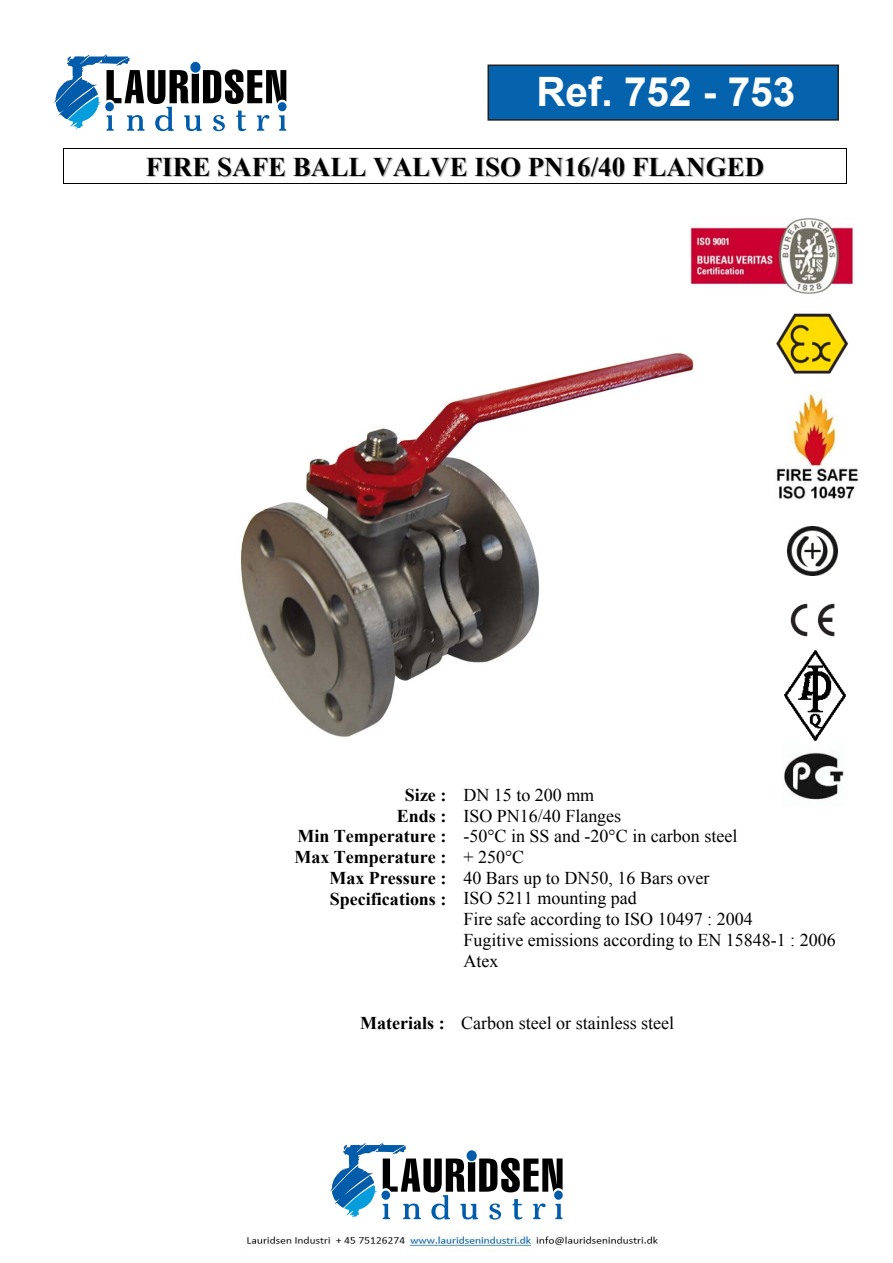
<style>
.page{position:relative;width:893px;height:1263px;background:#fff}
.page>*{position:absolute;margin:0;border:0;box-sizing:border-box;transform-origin:0 0}
.t1{font:700 40.5px "Arial";color:#fff}
.t2{font:700 36px "Times New Roman";color:#fff}
.t3{font:700 27px "Times New Roman";color:#000}
.t4{font:18px "Times New Roman";color:#000}
.t5{font:700 18px/20.7px "Times New Roman";color:#000;text-align:right}
.s1{font-weight:700}
</style>
<div class="page">
<div style="left:488px;top:65px;width:350px;height:55px;background:#0563ad"></div>
<div style="left:487px;top:65px;width:352px;height:56px;border:2px solid #231f20"></div>
<svg style="left:330px;top:1142px;width:233px;height:77px"></svg>
<svg style="left:54px;top:54px;width:232px;height:77px"></svg>
<hr style="left:63px;top:148px;width:783px;height:1px;background:#000">
<hr style="left:63px;top:183px;width:783px;height:1px;background:#000">
<hr style="left:63px;top:149px;width:1px;height:34px;background:#000">
<hr style="left:846px;top:149px;width:1px;height:34px;background:#000">
<img style="left:776px;top:313px;width:73px;height:61px">
<img style="left:790px;top:603px;width:45px;height:34px">
<img style="left:240px;top:352px;width:454px;height:385px">
<img style="left:690px;top:218px;width:163px;height:76px">
<img style="left:784px;top:651px;width:61px;height:89px">
<img style="left:774px;top:391px;width:84px;height:108px">
<img style="left:788px;top:526px;width:49px;height:50px">
<img style="left:784px;top:752px;width:60px;height:48px">
<img style="left:247px;top:1231px;width:411px;height:21px">
<p class="t2" style="left:572px;top:42px;width:245px">REF. 752 / 753</p>
<h1 class="t1" style="left:536px;top:63px;width:260px">Ref. 752 - 753</h1>
<p class="t3" style="left:146px;top:147px;width:620px">FIRE SAFE BALL VALVE ISO PN16/40 FLANGED</p>
<p class="t5" style="left:294px;top:784px;width:153px">Size :<br>Ends :<br>Min Temperature :<br>Max Temperature :</p>
<p class="t4" style="left:463px;top:782px;width:132px">DN 15 to 200 mm</p>
<p class="t4" style="left:463px;top:803px;width:159px">ISO PN16/40 Flanges</p>
<p class="t4" style="left:463px;top:823px;width:275px">-50°C in SS and -20°C in carbon steel</p>
<p class="t4" style="left:463px;top:844px;width:62px">+ 250°C</p>
<p class="t4" style="left:329px;top:865px;width:382px"><span class="s1">Max Pressure :</span> 40 Bars up to DN50, 16 Bars over</p>
<p class="t4" style="left:330px;top:886px;width:309px"><span class="s1">Specifications :</span> ISO 5211 mounting pad</p>
<p class="t4" style="left:463px;top:906px;width:291px">Fire safe according to ISO 10497 : 2004</p>
<p class="t4" style="left:463px;top:927px;width:374px">Fugitive emissions according to EN 15848-1 : 2006</p>
<p class="t4" style="left:463px;top:948px;width:37px">Atex</p>
<p class="t4" style="left:360px;top:1010px;width:315px"><span class="s1">Materials :</span> Carbon steel or stainless steel</p>
</div>
